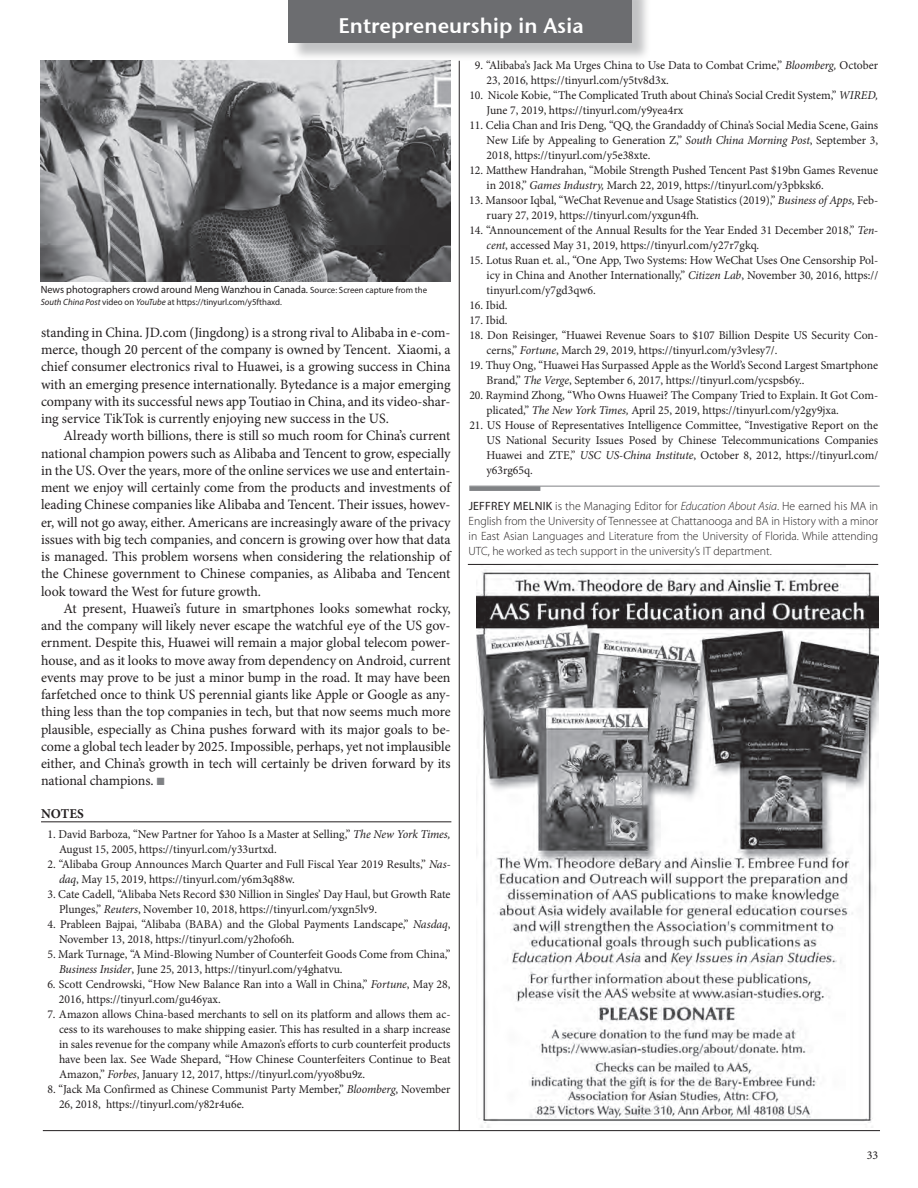
<style>
.page{position:relative;width:918px;height:1188px;background:#fff}
.page>*{position:absolute;margin:0;border:0;box-sizing:border-box;transform-origin:0 0}
.t1{font:21px "Stone Sans Sem ITCTT Semi";color:#fff}
.t2{font:14.25px/17.2px "Minion Pro";color:#231f20;text-align:justify}
.t3{font:700 13.5px "Minion Pro";letter-spacing:.005em;color:#231f20}
.t4{font:12px/15px "Minion Pro";color:#231f20}
.t5{font:300 12px/15px "Myriad Pro";color:#231f20;text-align:justify}
.t6{font:10.5px "Myriad Pro";color:#231f20}
.t7{font:9px "Myriad Pro";color:#231f20}
.s1{font-size:9px}
.s2{font-style:italic}
.s3{color:#808285}
.s4{font-weight:400}
</style>
<div class="page">
<hr style="left:459px;top:61px;width:1px;height:1070px;background:#231f20">
<div style="left:291px;top:0;width:360px;height:61px;background:#808285;opacity:.48"></div>
<div style="left:289px;top:0;width:343px;height:43px;background:#6c6d70"></div>
<img style="left:477px;top:565px;width:401px;height:563px">
<img style="left:41px;top:61px;width:410px;height:220px">
<hr style="left:43px;top:1130px;width:837px;height:1px;background:#231f20">
<hr style="left:469px;top:486px;width:411px;height:1px;background:#808285">
<div style="left:469px;top:486px;width:71px;height:5px;background:#808285"></div>
<hr style="left:41px;top:821px;width:410px;height:1px;background:#231f20">
<hr style="left:468px;top:564px;width:410px;height:1px;background:#231f20">
<h1 class="t1" style="left:339px;top:8px;width:247px">Entrepreneurship in Asia</h1>
<p class="t6" style="left:41px;top:283px;width:388px">News photographers crowd around Meng Wanzhou in Canada. <span class="s1">Source: Screen capture from the</span></p>
<p class="t7" style="left:41px;top:297px;width:243px"><span class="s2">South China Post</span> video on <span class="s2">YouTube</span> at https://tinyurl.com/y5fthaxd.</p>
<p class="t2" style="left:41px;top:324px;width:411px">standing in China. JD.com (Jingdong) is a strong rival to Alibaba in e-com&shy;merce, though 20 percent of the company is owned by Tencent. Xiaomi, a chief consumer electronics rival to Huawei, is a growing success in China with an emerging presence internationally. Bytedance is a major emerging company with its successful news app Toutiao in China, and its video-shar&shy;ing service TikTok is currently enjoying new success in the US.</p>
<p class="t2" style="left:41px;top:427px;width:411px;text-indent:22px">Already worth billions, there is still so much room for China’s current national champion powers such as Alibaba and Tencent to grow, especially in the US. Over the years, more of the online services we use and entertain&shy;ment we enjoy will certainly come from the products and investments of leading Chinese companies like Alibaba and Tencent. Their issues, howev&shy;er, will not go away, either. Americans are increasingly aware of the privacy issues with big tech companies, and concern is growing over how that data is managed. This problem worsens when considering the relationship of the Chinese government to Chinese companies, as Alibaba and Tencent look toward the West for future growth.</p>
<p class="t2" style="left:41px;top:600px;width:411px;text-indent:22px">At present, Huawei’s future in smartphones looks somewhat rocky, and the company will likely never escape the watchful eye of the US gov&shy;ernment. Despite this, Huawei will remain a major global telecom power&shy;house, and as it looks to move away from dependency on Android, current events may prove to be just a minor bump in the road. It may have been farfetched once to think US perennial giants like Apple or Google as any&shy;thing less than the top companies in tech, but that now seems much more plausible, especially as China pushes forward with its major goals to be&shy;come a global tech leader by 2025. Impossible, perhaps, yet not implausible either, and China’s growth in tech will certainly be driven forward by its national champions. <span class="s3">■</span></p>
<p class="t3" style="left:41px;top:804px;width:44px">NOTES</p>
<p class="t4" style="left:59px;top:826px;width:393px;text-indent:-12px">1. David Barboza, “New Partner for Yahoo Is a Master at Selling,” <span class="s2">The New York Times,<br></span>August 15, 2005, https://tinyurl.com/y33urtxd.</p>
<p class="t4" style="left:59px;top:856px;width:393px;text-indent:-12px">2. “Alibaba Group Announces March Quarter and Full Fiscal Year 2019 Results,” <span class="s2">Nas&shy;daq</span>, May 15, 2019, https://tinyurl.com/y6m3q88w.</p>
<p class="t4" style="left:59px;top:886px;width:393px;text-indent:-12px">3. Cate Cadell, “Alibaba Nets Record $30 Nillion in Singles’ Day Haul, but Growth Rate<br>Plunges,” <span class="s2">Reuters</span>, November 10, 2018, https://tinyurl.com/yxgn5lv9.</p>
<p class="t4" style="left:59px;top:916px;width:393px;text-indent:-12px">4. Prableen Bajpai, “Alibaba (BABA) and the Global Payments Landscape,” <span class="s2">Nasdaq</span>,<br>November 13, 2018, https://tinyurl.com/y2hofo6h.</p>
<p class="t4" style="left:59px;top:946px;width:393px;text-indent:-12px">5. Mark Turnage, “A Mind-Blowing Number of Counterfeit Goods Come from China,”<br><span class="s2">Business Insider</span>, June 25, 2013, https://tinyurl.com/y4ghatvu.</p>
<p class="t4" style="left:59px;top:976px;width:393px;text-indent:-12px">6. Scott Cendrowski, “How New Balance Ran into a Wall in China,” <span class="s2">Fortune</span>, May 28,<br>2016, https://tinyurl.com/gu46yax.</p>
<p class="t4" style="left:59px;top:1006px;width:393px;text-align:justify;text-indent:-12px">7. Amazon allows China-based merchants to sell on its platform and allows them ac&shy;cess to its warehouses to make shipping easier. This has resulted in a sharp increase in sales revenue for the company while Amazon’s efforts to curb counterfeit products have been lax. See Wade Shepard, “How Chinese Counterfeiters Continue to Beat Amazon,” <span class="s2">Forbes</span>, January 12, 2017, https://tinyurl.com/yyo8bu9z.</p>
<p class="t4" style="left:59px;top:1081px;width:393px;text-indent:-12px">8. “Jack Ma Confirmed as Chinese Communist Party Member,” <span class="s2">Bloomberg</span>, November<br>26, 2018, https://tinyurl.com/y82r4u6e.</p>
<p class="t4" style="left:487px;top:58px;width:393px;text-indent:-12px">9. “Alibaba’s Jack Ma Urges China to Use Data to Combat Crime,” <span class="s2">Bloomberg,</span> October<br>23, 2016, https://tinyurl.com/y5tv8d3x.</p>
<p class="t4" style="left:487px;top:88px;width:393px;text-indent:-17px">10. Nicole Kobie, “The Complicated Truth about China’s Social Credit System,” <span class="s2">WIRED,<br></span>June 7, 2019, https://tinyurl.com/y9yea4rx</p>
<p class="t4" style="left:487px;top:118px;width:393px;text-align:justify;text-indent:-17px">11. Celia Chan and Iris Deng, “QQ, the Grandaddy of China’s Social Media Scene, Gains New Life by Appealing to Generation Z,” <span class="s2">South China Morning Post</span>, September 3, 2018, https://tinyurl.com/y5e38xte.</p>
<p class="t4" style="left:487px;top:163px;width:393px;text-indent:-17px">12. Matthew Handrahan, “Mobile Strength Pushed Tencent Past $19bn Games Revenue in 2018,” <span class="s2">Games Industry,</span> March 22, 2019, https://tinyurl.com/y3pbksk6.</p>
<p class="t4" style="left:487px;top:193px;width:393px;text-indent:-17px">13. Mansoor Iqbal, “WeChat Revenue and Usage Statistics (2019),” <span class="s2">Business of Apps,</span> Feb&shy;ruary 27, 2019, https://tinyurl.com/yxgun4fh.</p>
<p class="t4" style="left:487px;top:223px;width:393px;text-indent:-17px">14. “Announcement of the Annual Results for the Year Ended 31 December 2018,” <span class="s2">Ten&shy;cent</span>, accessed May 31, 2019, https://tinyurl.com/y27r7gkq.</p>
<p class="t4" style="left:487px;top:253px;width:393px;text-align:justify;text-indent:-17px">15. Lotus Ruan et. al., “One App, Two Systems: How WeChat Uses One Censorship Pol&shy;icy in China and Another Internationally,” <span class="s2">Citizen Lab</span>, November 30, 2016, https:// tinyurl.com/y7gd3qw6.</p>
<p class="t4" style="left:469px;top:298px;width:40px">16. Ibid.</p>
<p class="t4" style="left:469px;top:313px;width:40px">17. Ibid.</p>
<p class="t4" style="left:487px;top:328px;width:393px;text-indent:-17px">18. Don Reisinger, “Huawei Revenue Soars to $107 Billion Despite US Security Con&shy;cerns,” <span class="s2">Fortune</span>, March 29, 2019, https://tinyurl.com/y3vlesy7/.</p>
<p class="t4" style="left:487px;top:358px;width:393px;text-indent:-17px">19. Thuy Ong, “Huawei Has Surpassed Apple as the World’s Second Largest Smartphone<br>Brand,” <span class="s2">The Verge</span>, September 6, 2017, https://tinyurl.com/ycspsb6y..</p>
<p class="t4" style="left:487px;top:388px;width:393px;text-indent:-17px">20. Raymind Zhong, “Who Owns Huawei? The Company Tried to Explain. It Got Com&shy;plicated,” <span class="s2">The New York Times,</span> April 25, 2019, https://tinyurl.com/y2gy9jxa.</p>
<p class="t4" style="left:487px;top:418px;width:393px;text-align:justify;text-indent:-17px">21. US House of Representatives Intelligence Committee, “Investigative Report on the US National Security Issues Posed by Chinese Telecommunications Companies Huawei and ZTE,” <span class="s2">USC US-China Institute</span>, October 8, 2012, https://tinyurl.com/ y63rg65q.</p>
<p class="t5" style="left:469px;top:498px;width:411px"><span class="s4">JEFFREY MELNIK</span> is the Managing Editor for <span class="s2">Education About Asia</span>. He earned his MA in English from the University of Tennessee at Chattanooga and BA in History with a minor in East Asian Languages and Literature from the University of Florida. While attending UTC, he worked as tech support in the university’s IT department.</p>
<p class="t4" style="left:867px;top:1148px;width:13px">33</p>
</div>
